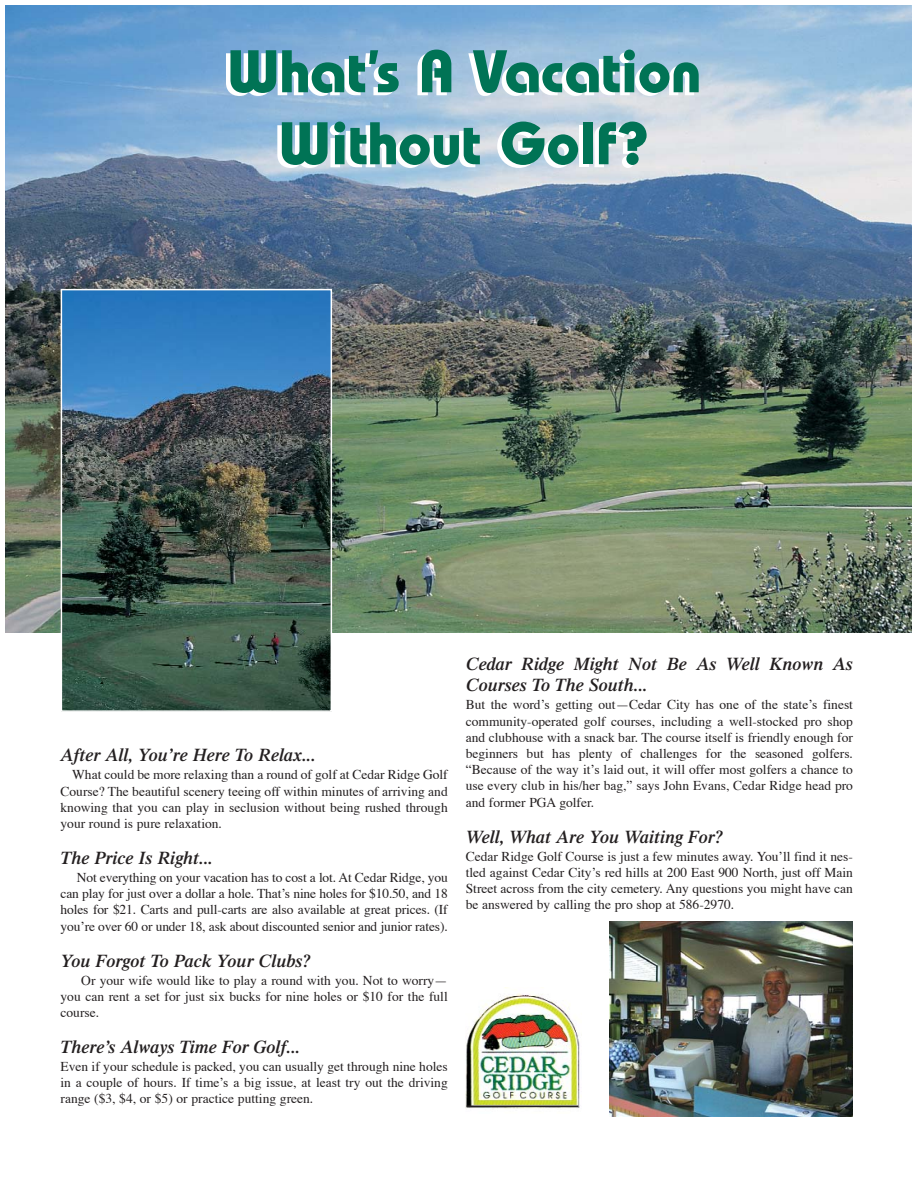
<style>
.page{position:relative;width:918px;height:1188px;background:#fff}
.page>*{position:absolute;margin:0;border:0;box-sizing:border-box;transform-origin:0 0}
.t1{font:700 60px/72px "Bauhaus";color:#007355;text-align:center}
.t2{font:italic 600 18px/21.6px "Times";color:#231f20}
.t3{font:13.5px/16.2px "Times";color:#231f20;text-align:justify}
</style>
<div class="page">
<img style="left:5px;top:5px;width:906px;height:628px">
<img style="left:64px;top:292px;width:265px;height:417px">
<div style="left:61px;top:289px;width:271px;height:423px;border:2px solid #fff"></div>
<img style="left:610px;top:921px;width:243px;height:195px">
<img style="left:466px;top:993px;width:114px;height:116px">
<hr style="left:467px;top:1106px;width:111px;height:1px;background:#231f20">
<h1 class="t1" style="left:227px;top:42px;width:476px">What’s A Vacation<br>Without Golf?</h1>
<h2 class="t2" style="left:61px;top:746px;width:257px">After All, You’re Here To Relax...</h2>
<p class="t3" style="left:61px;top:768px;width:389px;text-indent:12px">What could be more relaxing than a round of golf at Cedar Ridge Golf Course? The beautiful scenery teeing off within minutes of arriving and knowing that you can play in seclusion without being rushed through your round is pure relaxation.</p>
<h2 class="t2" style="left:61px;top:849px;width:154px">The Price Is Right...</h2>
<p class="t3" style="left:61px;top:871px;width:389px;text-indent:16px">Not everything on your vacation has to cost a lot. At Cedar Ridge, you can play for just over a dollar a hole. That’s nine holes for $10.50, and 18 holes for $21. Carts and pull-carts are also available at great prices. (If you’re over 60 or under 18, ask about discounted senior and junior rates).</p>
<h2 class="t2" style="left:61px;top:951px;width:253px">You Forgot To Pack Your Clubs?</h2>
<p class="t3" style="left:61px;top:973px;width:389px;text-indent:21px">Or your wife would like to play a round with you. Not to worry— you can rent a set for just six bucks for nine holes or $10 for the full course.</p>
<h2 class="t2" style="left:61px;top:1038px;width:241px">There’s Always Time For Golf...</h2>
<p class="t3" style="left:61px;top:1060px;width:389px">Even if your schedule is packed, you can usually get through nine holes in a couple of hours. If time’s a big issue, at least try out the driving range ($3, $4, or $5) or practice putting green.</p>
<h2 class="t2" style="left:466px;top:654px;width:389px">Cedar Ridge Might Not Be As Well Known As<br>Courses To The South...</h2>
<p class="t3" style="left:466px;top:698px;width:389px">But the word’s getting out—Cedar City has one of the state’s finest community-operated golf courses, including a well-stocked pro shop and clubhouse with a snack bar. The course itself is friendly enough for beginners but has plenty of challenges for the seasoned golfers. “Because of the way it’s laid out, it will offer most golfers a chance to use every club in his/her bag,” says John Evans, Cedar Ridge head pro and former PGA golfer.</p>
<h2 class="t2" style="left:466px;top:827px;width:260px">Well, What Are You Waiting For?</h2>
<p class="t3" style="left:466px;top:849px;width:389px">Cedar Ridge Golf Course is just a few minutes away. You’ll find it nes&shy;tled against Cedar City’s red hills at 200 East 900 North, just off Main Street across from the city cemetery. Any questions you might have can be answered by calling the pro shop at 586-2970.</p>
</div>
